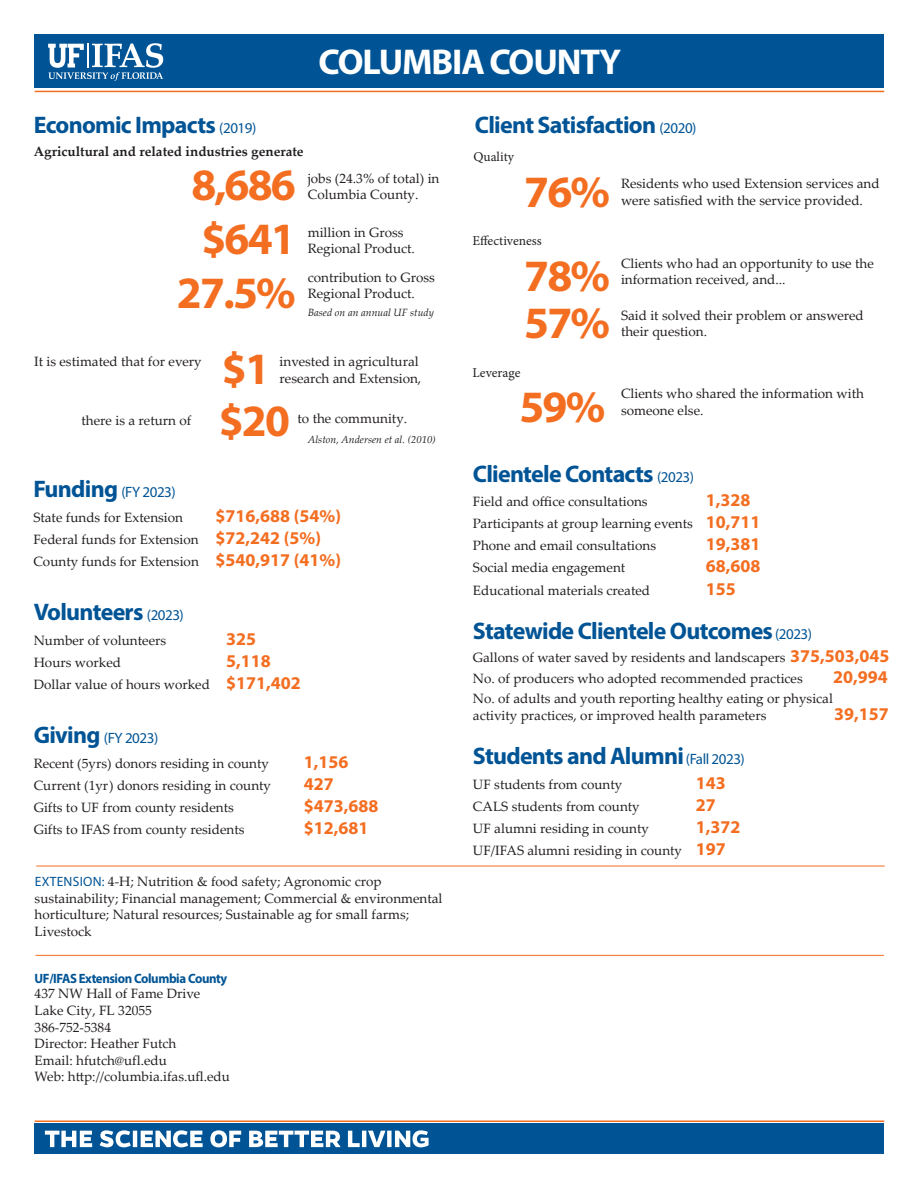
<style>
.page{position:relative;width:918px;height:1188px;background:#fff}
.page>*{position:absolute;margin:0;border:0;box-sizing:border-box;transform-origin:0 0}
.big_number{font:700 45px "Myriad Pro";letter-spacing:-.04em;color:#f36e21}
.body{font:700 45px "Myriad Pro";color:#f36e21}
.page_header{font:700 36px "Myriad Pro";letter-spacing:-.03em;color:#fff}
.text_head{font:700 24px "Myriad Pro";letter-spacing:-.03em;color:#005495}
.body-2{font:700 18px "Myriad Pro";color:#f36e21}
.text_head-2{font:15px "Myriad Pro";letter-spacing:-.03em;color:#005495}
.body-3{font:13.5px/16.5px "Palatino Linotype";color:#231f20}
.body-4{font:700 13.5px "Palatino Linotype";color:#231f20}
.big_number-2{font:13.5px/16.5px "Palatino Linotype";color:#231f20}
.body-5{font:13.5px "Minion Pro";color:#231f20}
.text_head-3{font:13.5px "Minion Pro";letter-spacing:.005em;color:#231f20}
.footnote{font:italic 10.5px "Palatino Linotype";color:#231f20}
.body-6{font:italic 10.5px "Palatino Linotype";color:#231f20}
.s1{font-weight:400;font-size:15px}
.s2{font-weight:700;font-size:24px}
.s3{font-family:"Myriad Pro";font-weight:700;font-size:18px;color:#f36e21}
.s4{font-family:"Myriad Pro";color:#005495}
.s5{font-family:"Myriad Pro";font-weight:700;color:#005495}
</style>
<div class="page">
<div style="left:35px;top:34px;width:849px;height:54px;background:#005495"></div>
<svg style="left:48px;top:43px;width:115px;height:38px"></svg>
<hr style="left:35px;top:91px;width:849px;height:1px;background:#f36e21">
<div style="left:35px;top:1124px;width:849px;height:30px;background:#005495"></div>
<hr style="left:35px;top:1120px;width:849px;height:2px;background:#f36e21">
<hr style="left:36px;top:955px;width:848px;height:1px;background:#f36e21">
<hr style="left:36px;top:866px;width:849px;height:1px;background:#f36e21">
<svg style="left:45px;top:1130px;width:384px;height:17px"></svg>
<p class="page_header" style="left:318px;top:39px;width:304px">COLUMBIA COUNTY</p>
<p class="text_head" style="left:34px;top:109px;width:224px">Economic Impacts <span class="s1">(2019)</span></p>
<p class="body-4" style="left:34px;top:142px;width:271px">Agricultural and related industries generate</p>
<p class="body" style="left:192px;top:155px;width:106px">8,686</p>
<p class="body-3" style="left:308px;top:169px;width:133px">jobs (24.3% of total) in<br>Columbia County.</p>
<p class="big_number" style="left:201px;top:209px;width:96px">$641</p>
<p class="big_number-2" style="left:308px;top:223px;width:109px">million in Gross<br>Regional Product.</p>
<p class="big_number" style="left:177px;top:263px;width:121px">27.5%</p>
<p class="body-3" style="left:308px;top:268px;width:129px">contribution to Gross<br>Regional Product.</p>
<p class="body-6" style="left:308px;top:305px;width:128px">Based on an annual UF study</p>
<p class="body-3" style="left:34px;top:353px;width:169px">It is estimated that for every</p>
<p class="big_number" style="left:222px;top:339px;width:50px">$1</p>
<p class="body-3" style="left:280px;top:353px;width:143px">invested in agricultural research and Extension,</p>
<p class="body-3" style="left:82px;top:412px;width:111px">there is a return of</p>
<p class="big_number" style="left:219px;top:392px;width:73px">$20</p>
<p class="body-3" style="left:298px;top:410px;width:111px">to the community.</p>
<p class="footnote" style="left:308px;top:432px;width:129px">Alston, Andersen et al. (2010)</p>
<p class="text_head-2" style="left:33px;top:483px;width:144px"><span class="s2">Funding</span> (FY 2023)</p>
<p class="body-3" style="left:33px;top:509px;width:151px">State funds for Extension</p>
<p class="body-2" style="left:216px;top:504px;width:127px">$716,688 (54%)</p>
<p class="body-3" style="left:33px;top:531px;width:289px">Federal funds for Extension <span class="s3">$72,242 (5%)</span></p>
<p class="body-3" style="left:33px;top:553px;width:309px">County funds for Extension <span class="s3">$540,917 (41%)</span></p>
<p class="text_head" style="left:34px;top:597px;width:152px">Volunteers <span class="s1">(2023)</span></p>
<p class="body-3" style="left:34px;top:632px;width:134px">Number of volunteers</p>
<p class="body-2" style="left:226px;top:627px;width:31px">325</p>
<p class="body-3" style="left:34px;top:654px;width:89px">Hours worked</p>
<p class="body-2" style="left:226px;top:649px;width:46px">5,118</p>
<p class="body-3" style="left:34px;top:676px;width:268px">Dollar value of hours worked <span class="s3">$171,402</span></p>
<p class="text_head-2" style="left:34px;top:729px;width:126px"><span class="s2">Giving</span> (FY 2023)</p>
<p class="body-3" style="left:34px;top:755px;width:237px">Recent (5yrs) donors residing in county</p>
<p class="body-2" style="left:304px;top:750px;width:46px">1,156</p>
<p class="body-3" style="left:34px;top:777px;width:239px">Current (1yr) donors residing in county</p>
<p class="body-2" style="left:304px;top:772px;width:31px">427</p>
<p class="body-3" style="left:34px;top:799px;width:202px">Gifts to UF from county residents</p>
<p class="body-2" style="left:304px;top:794px;width:76px">$473,688</p>
<p class="body-3" style="left:34px;top:821px;width:212px">Gifts to IFAS from county residents</p>
<p class="body-2" style="left:304px;top:816px;width:66px">$12,681</p>
<p class="body-3" style="left:35px;top:873px;width:409px"><span class="s4">EXTENSION:</span> 4-H; Nutrition &amp; food safety; Agronomic crop sustainability; Financial management; Commercial &amp; environmental horticulture; Natural resources; Sustainable ag for small farms; Livestock</p>
<p class="body-3" style="left:35px;top:969px;width:197px"><span class="s5">UF/IFAS Extension Columbia County<br></span>437 NW Hall of Fame Drive<br>Lake City, FL 32055<br>386-752-5384<br>Director: Heather Futch<br>Email: hfutch@ufl.edu<br>Web: http://columbia.ifas.ufl.edu</p>
<p class="text_head" style="left:475px;top:109px;width:223px">Client Satisfaction <span class="s1">(2020)</span></p>
<p class="text_head-3" style="left:473px;top:148px;width:42px">Quality</p>
<h1 class="big_number" style="left:524px;top:162px;width:87px">76%</h1>
<p class="body-3" style="left:621px;top:175px;width:260px">Residents who used Extension services and were satisfied with the service provided.</p>
<p class="body-5" style="left:472px;top:232px;width:71px">Effectiveness</p>
<p class="big_number" style="left:524px;top:246px;width:87px">78%</p>
<p class="body-3" style="left:621px;top:255px;width:254px">Clients who had an opportunity to use the information received, and...</p>
<p class="big_number" style="left:524px;top:294px;width:87px">57%</p>
<p class="body-3" style="left:621px;top:306px;width:244px">Said it solved their problem or answered their question.</p>
<p class="body-5" style="left:472px;top:363px;width:49px">Leverage</p>
<p class="big_number" style="left:519px;top:378px;width:87px">59%</p>
<p class="body-3" style="left:621px;top:385px;width:244px">Clients who shared the information with someone else.</p>
<p class="text_head" style="left:473px;top:458px;width:223px">Clientele Contacts <span class="s1">(2023)</span></p>
<p class="body-3" style="left:473px;top:493px;width:176px">Field and office consultations</p>
<p class="body-2" style="left:706px;top:489px;width:46px">1,328</p>
<p class="body-3" style="left:473px;top:515px;width:289px">Participants at group learning events <span class="s3">10,711</span></p>
<p class="body-3" style="left:473px;top:537px;width:185px">Phone and email consultations</p>
<p class="body-2" style="left:706px;top:533px;width:56px">19,381</p>
<p class="body-3" style="left:473px;top:559px;width:154px">Social media engagement</p>
<p class="body-2" style="left:706px;top:555px;width:56px">68,608</p>
<p class="body-3" style="left:473px;top:581px;width:179px">Educational materials created</p>
<p class="body-2" style="left:706px;top:577px;width:31px">155</p>
<p class="text_head" style="left:473px;top:615px;width:341px">Statewide Clientele Outcomes <span class="s1">(2023)</span></p>
<p class="body-3" style="left:473px;top:649px;width:418px">Gallons of water saved by residents and landscapers <span class="s3">375,503,045</span></p>
<p class="body-3" style="left:473px;top:669px;width:331px">No. of producers who adopted recommended practices</p>
<p class="body-2" style="left:833px;top:665px;width:56px">20,994</p>
<p class="body-3" style="left:473px;top:690px;width:362px">No. of adults and youth reporting healthy eating or physical activity practices, or improved health parameters</p>
<p class="body-2" style="left:834px;top:702px;width:56px">39,157</p>
<p class="text_head" style="left:473px;top:741px;width:273px">Students and Alumni <span class="s1">(Fall 2023)</span></p>
<p class="body-3" style="left:473px;top:776px;width:151px">UF students from county</p>
<p class="body-2" style="left:696px;top:771px;width:31px">143</p>
<p class="body-3" style="left:473px;top:798px;width:168px">CALS students from county</p>
<p class="body-2" style="left:696px;top:793px;width:21px">27</p>
<p class="body-3" style="left:473px;top:820px;width:178px">UF alumni residing in county</p>
<p class="body-2" style="left:696px;top:816px;width:46px">1,372</p>
<p class="body-3" style="left:473px;top:842px;width:254px">UF/IFAS alumni residing in county <span class="s3">197</span></p>
</div>
